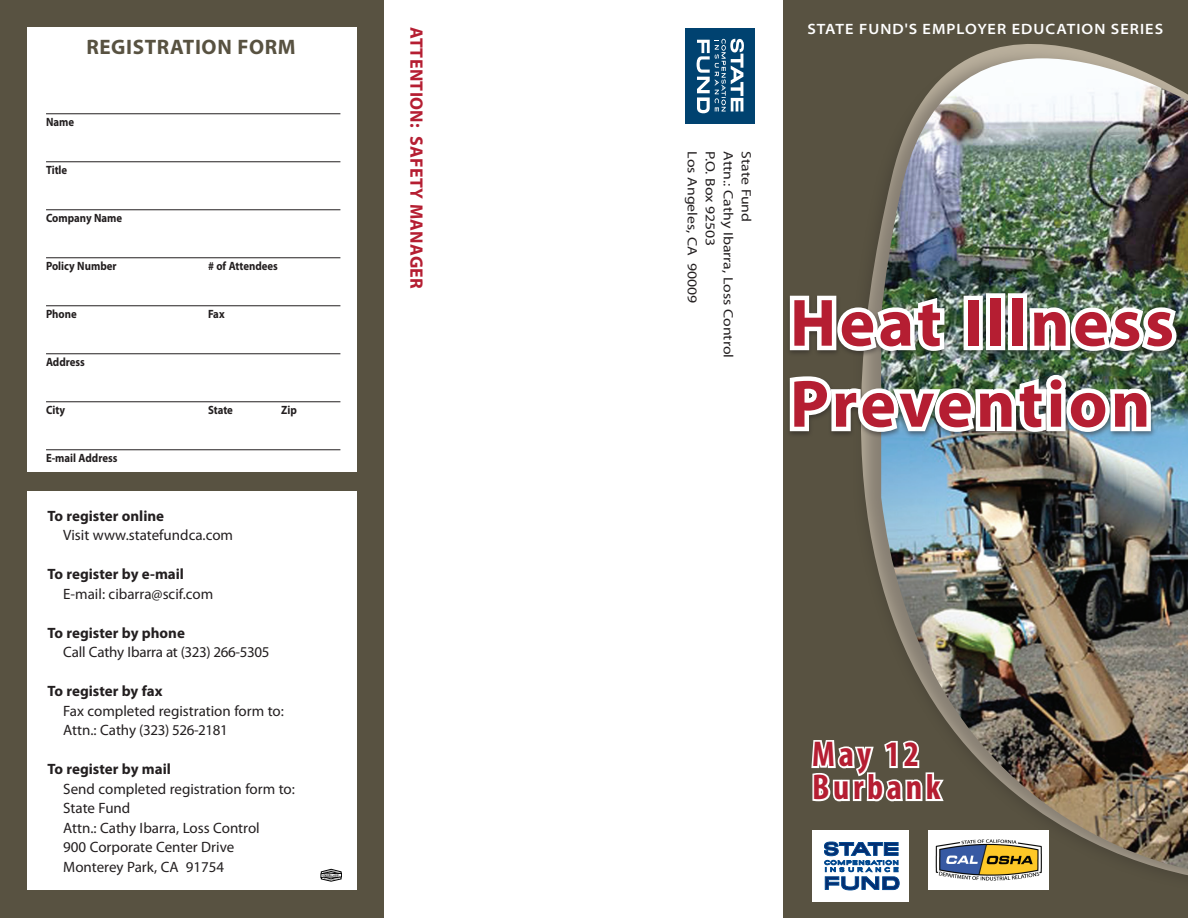
<style>
.page{position:relative;width:1188px;height:918px;background:#fff}
.page>*{position:absolute;margin:0;border:0;box-sizing:border-box;transform-origin:0 0}
.t1{font:700 67.5px/81px "Myriad Pro";letter-spacing:.05em;color:#b51e32}
.t2{font:700 condensed 36px/33px "Myriad Pro";letter-spacing:.1em;color:#b51e32}
.t3{font:700 21px "Myriad Pro";letter-spacing:.03em;color:#585241}
.t4{font:700 18px "Myriad Pro";letter-spacing:.02em;color:#b51e32}
.t5{font:15px/19.5px "Myriad Pro";color:#231f20}
.t6{font:700 15px "Myriad Pro";color:#231f20}
.t7{font:600 semi-expanded 15px "Myriad Pro";letter-spacing:.07em;color:#fff}
.t8{font:13.5px "Myriad Pro";color:#231f20;scale:1.17 1}
.t9{font:700 12px "Myriad Pro";color:#231f20;scale:.9 1}
</style>
<div class="page">
<div style="left:783px;top:0;width:405px;height:918px;background:#585241"></div>
<div style="left:0;top:0;width:383px;height:918px;background:#585241"></div>
<div style="left:27px;top:27px;width:329px;height:445px;background:#fff"></div>
<div style="left:27px;top:491px;width:329px;height:399px;background:#fff"></div>
<div style="left:851px;top:46px;width:337px;height:851px;background:#231f20;opacity:.33"></div>
<img style="left:881px;top:58px;width:307px;height:811px">
<svg style="left:321px;top:869px;width:21px;height:13px"></svg>
<hr style="left:46px;top:114px;width:294px;height:1px;background:#231f20">
<hr style="left:46px;top:162px;width:294px;height:1px;background:#231f20">
<hr style="left:46px;top:210px;width:294px;height:1px;background:#231f20">
<hr style="left:46px;top:258px;width:294px;height:1px;background:#231f20">
<hr style="left:46px;top:306px;width:294px;height:1px;background:#231f20">
<hr style="left:46px;top:354px;width:294px;height:1px;background:#231f20">
<hr style="left:46px;top:402px;width:294px;height:1px;background:#231f20">
<hr style="left:46px;top:450px;width:294px;height:1px;background:#231f20">
<div style="left:786px;top:291px;width:396px;height:148px;background:#231f20;opacity:.5"></div>
<img style="left:786px;top:291px;width:163px;height:67px">
<div style="left:964px;top:296px;width:19px;height:54px;border:9px solid #fff"></div>
<div style="left:986px;top:293px;width:19px;height:57px;border:9px solid #fff"></div>
<div style="left:1008px;top:293px;width:19px;height:57px;border:9px solid #fff"></div>
<svg style="left:1025px;top:303px;width:156px;height:52px;background:#c6cdc6"></svg>
<img style="left:786px;top:369px;width:369px;height:70px">
<div style="left:685px;top:28px;width:70px;height:95px;background:#004270"></div>
<svg style="left:697px;top:38px;width:47px;height:75px"></svg>
<div style="left:812px;top:830px;width:97px;height:72px;background:#fff"></div>
<svg style="left:811px;top:699px;width:136px;height:191px"></svg>
<img style="left:930px;top:830px;width:119px;height:60px">
<h3 class="t3" style="left:86px;top:33px;width:211px">Registration form</h3>
<p class="t9" style="left:46px;top:114px;width:33px">Name</p>
<p class="t9" style="left:46px;top:162px;width:25px">Title</p>
<p class="t9" style="left:46px;top:210px;width:86px">Company Name</p>
<p class="t9" style="left:46px;top:258px;width:80px">Policy Number</p>
<p class="t9" style="left:208px;top:258px;width:79px"># of Attendees</p>
<p class="t9" style="left:46px;top:306px;width:36px">Phone</p>
<p class="t9" style="left:208px;top:306px;width:20px">Fax</p>
<p class="t9" style="left:46px;top:354px;width:45px">Address</p>
<p class="t9" style="left:46px;top:402px;width:23px">City</p>
<p class="t9" style="left:208px;top:402px;width:29px">State</p>
<p class="t9" style="left:281px;top:402px;width:19px">Zip</p>
<p class="t9" style="left:46px;top:450px;width:81px">E-mail Address</p>
<p class="t6" style="left:48px;top:506px;width:118px">To register online</p>
<p class="t5" style="left:63px;top:525px;width:171px">Visit www.statefundca.com</p>
<p class="t6" style="left:48px;top:564px;width:138px">To register by e-mail</p>
<p class="t5" style="left:63px;top:584px;width:151px">E-mail: cibarra@scif.com</p>
<p class="t6" style="left:48px;top:623px;width:139px">To register by phone</p>
<p class="t5" style="left:63px;top:642px;width:208px">Call Cathy Ibarra at (323) 266-5305</p>
<p class="t6" style="left:48px;top:681px;width:117px">To register by fax</p>
<p class="t5" style="left:63px;top:701px;width:222px">Fax completed registration form to:<br>Attn.: Cathy (323) 526-2181</p>
<p class="t6" style="left:48px;top:759px;width:125px">To register by mail</p>
<p class="t5" style="left:63px;top:779px;width:233px">Send completed registration form to:<br>State Fund<br>Attn.: Cathy Ibarra, Loss Control<br>900 Corporate Center Drive<br>Monterey Park, CA 91754</p>
<p class="t4" style="left:428px;top:27px;width:263px;rotate:90deg">Attention: safety manager</p>
<p class="t7" style="left:807px;top:20px;width:356px">STATE FUND'S EMPLOYER EDUCATION SERIES</p>
<p class="t8" style="left:701px;top:151px;width:131px;rotate:90deg">Los Angeles, CA 90009</p>
<p class="t8" style="left:719px;top:151px;width:83px;rotate:90deg">P.O. Box 92503</p>
<p class="t8" style="left:737px;top:151px;width:178px;rotate:90deg">Attn.: Cathy Ibarra, Loss Control</p>
<p class="t8" style="left:755px;top:151px;width:62px;rotate:90deg">State Fund</p>
<h1 class="t1" style="left:790px;top:280px;width:386px">Heat Illness<br>Prevention</h1>
<h2 class="t2" style="left:812px;top:737px;width:130px">May 12<br>Burbank</h2>
</div>
